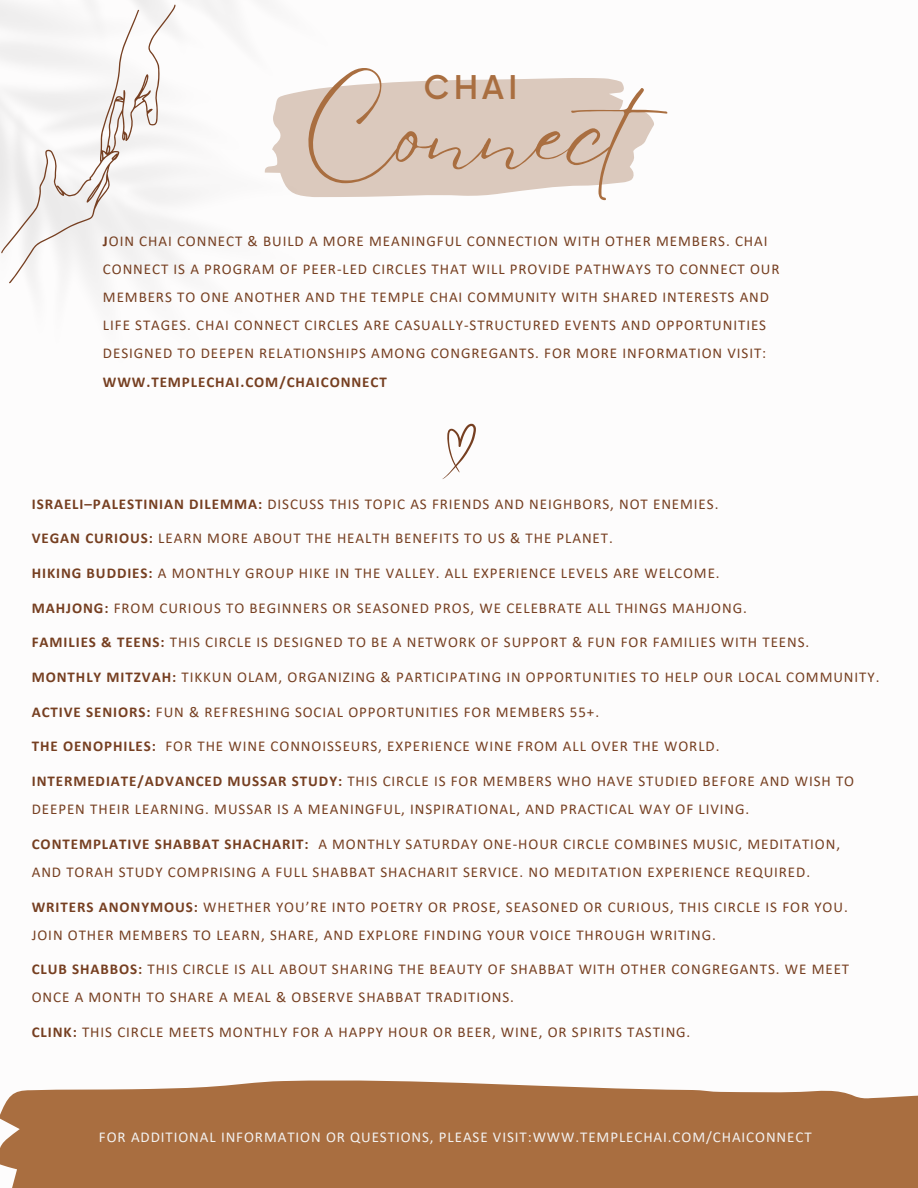
<style>
.page{position:relative;width:918px;height:1188px;background:#fff}
.page>*{position:absolute;margin:0;border:0;box-sizing:border-box;transform-origin:0 0}
.t1{font:100.05px "Eyesome Script";color:#a96e40}
.t2{font:500 31.95px "Now";color:#a96e40}
.t3{font:15px/28.2px "Calibri";letter-spacing:.06em;color:#763f21}
.t4{font:15px "Calibri";letter-spacing:.06em;color:#f3f2f1}
.s1{font-weight:700}
</style>
<div class="page">
<svg style="left:0;top:1080px;width:918px;height:108px;background:#af794f"></svg>
<svg style="left:494px;top:78px;width:160px;height:117px;fill:#dbc9bd"></svg>
<svg style="left:0;top:0;width:233px;height:284px;fill:#f7f6f6"></svg>
<svg style="left:442px;top:423px;width:34px;height:56px"></svg>
<p class="t1" style="left:303px;top:68px;width:404px">Connect</p>
<p class="t2" style="left:423px;top:70px;width:96px">CHAI</p>
<p class="t3" style="left:103px;top:228px;width:678px"><span class="s1">J</span>OIN CHAI CONNECT &amp; BUILD A MORE MEANINGFUL CONNECTION WITH OTHER MEMBERS. CHAI CONNECT IS A PROGRAM OF PEER-LED CIRCLES THAT WILL PROVIDE PATHWAYS TO CONNECT OUR MEMBERS TO ONE ANOTHER AND THE TEMPLE CHAI COMMUNITY WITH SHARED INTERESTS AND LIFE STAGES. CHAI CONNECT CIRCLES ARE CASUALLY-STRUCTURED EVENTS AND OPPORTUNITIES DESIGNED TO DEEPEN RELATIONSHIPS AMONG CONGREGANTS. FOR MORE INFORMATION VISIT:<br><span class="s1">WWW.TEMPLECHAI.COM/CHAICONNECT</span></p>
<p class="t3" style="left:32px;top:491px;width:688px"><span class="s1">ISRAELI–PALESTINIAN DILEMMA:</span> DISCUSS THIS TOPIC AS FRIENDS AND NEIGHBORS, NOT ENEMIES.</p>
<p class="t3" style="left:32px;top:526px;width:583px"><span class="s1">VEGAN CURIOUS:</span> LEARN MORE ABOUT THE HEALTH BENEFITS TO US &amp; THE PLANET.</p>
<p class="t3" style="left:32px;top:560px;width:689px"><span class="s1">HIKING BUDDIES:</span> A MONTHLY GROUP HIKE IN THE VALLEY. ALL EXPERIENCE LEVELS ARE WELCOME.</p>
<p class="t3" style="left:32px;top:595px;width:717px"><span class="s1">MAHJONG:</span> FROM CURIOUS TO BEGINNERS OR SEASONED PROS, WE CELEBRATE ALL THINGS MAHJONG.</p>
<p class="t3" style="left:32px;top:630px;width:779px"><span class="s1">FAMILIES &amp; TEENS:</span> THIS CIRCLE IS DESIGNED TO BE A NETWORK OF SUPPORT &amp; FUN FOR FAMILIES WITH TEENS.</p>
<p class="t3" style="left:32px;top:664px;width:849px"><span class="s1">MONTHLY MITZVAH:</span> TIKKUN OLAM, ORGANIZING &amp; PARTICIPATING IN OPPORTUNITIES TO HELP OUR LOCAL COMMUNITY.</p>
<p class="t3" style="left:32px;top:699px;width:569px"><span class="s1">ACTIVE SENIORS:</span> FUN &amp; REFRESHING SOCIAL OPPORTUNITIES FOR MEMBERS 55+.</p>
<p class="t3" style="left:32px;top:734px;width:689px"><span class="s1">THE OENOPHILES:</span> FOR THE WINE CONNOISSEURS, EXPERIENCE WINE FROM ALL OVER THE WORLD.</p>
<p class="t3" style="left:32px;top:768px;width:824px"><span class="s1">INTERMEDIATE/ADVANCED MUSSAR STUDY:</span> THIS CIRCLE IS FOR MEMBERS WHO HAVE STUDIED BEFORE AND WISH TO<br>DEEPEN THEIR LEARNING. MUSSAR IS A MEANINGFUL, INSPIRATIONAL, AND PRACTICAL WAY OF LIVING.</p>
<p class="t3" style="left:32px;top:831px;width:810px"><span class="s1">CONTEMPLATIVE SHABBAT SHACHARIT:</span> A MONTHLY SATURDAY ONE-HOUR CIRCLE COMBINES MUSIC, MEDITATION,<br>AND TORAH STUDY COMPRISING A FULL SHABBAT SHACHARIT SERVICE. NO MEDITATION EXPERIENCE REQUIRED.</p>
<p class="t3" style="left:32px;top:894px;width:818px"><span class="s1">WRITERS ANONYMOUS:</span> WHETHER YOU’RE INTO POETRY OR PROSE, SEASONED OR CURIOUS, THIS CIRCLE IS FOR YOU.</p>
<p class="t3" style="left:32px;top:922px;width:686px">JOIN OTHER MEMBERS TO LEARN, SHARE, AND EXPLORE FINDING YOUR VOICE THROUGH WRITING.</p>
<p class="t3" style="left:32px;top:956px;width:819px"><span class="s1">CLUB SHABBOS:</span> THIS CIRCLE IS ALL ABOUT SHARING THE BEAUTY OF SHABBAT WITH OTHER CONGREGANTS. WE MEET<br>ONCE A MONTH TO SHARE A MEAL &amp; OBSERVE SHABBAT TRADITIONS.</p>
<p class="t3" style="left:32px;top:1019px;width:660px"><span class="s1">CLINK:</span> THIS CIRCLE MEETS MONTHLY FOR A HAPPY HOUR OR BEER, WINE, OR SPIRITS TASTING.</p>
<p class="t4" style="left:99px;top:1130px;width:714px">FOR ADDITIONAL INFORMATION OR QUESTIONS, PLEASE VISIT:WWW.TEMPLECHAI.COM/CHAICONNECT</p>
</div>
